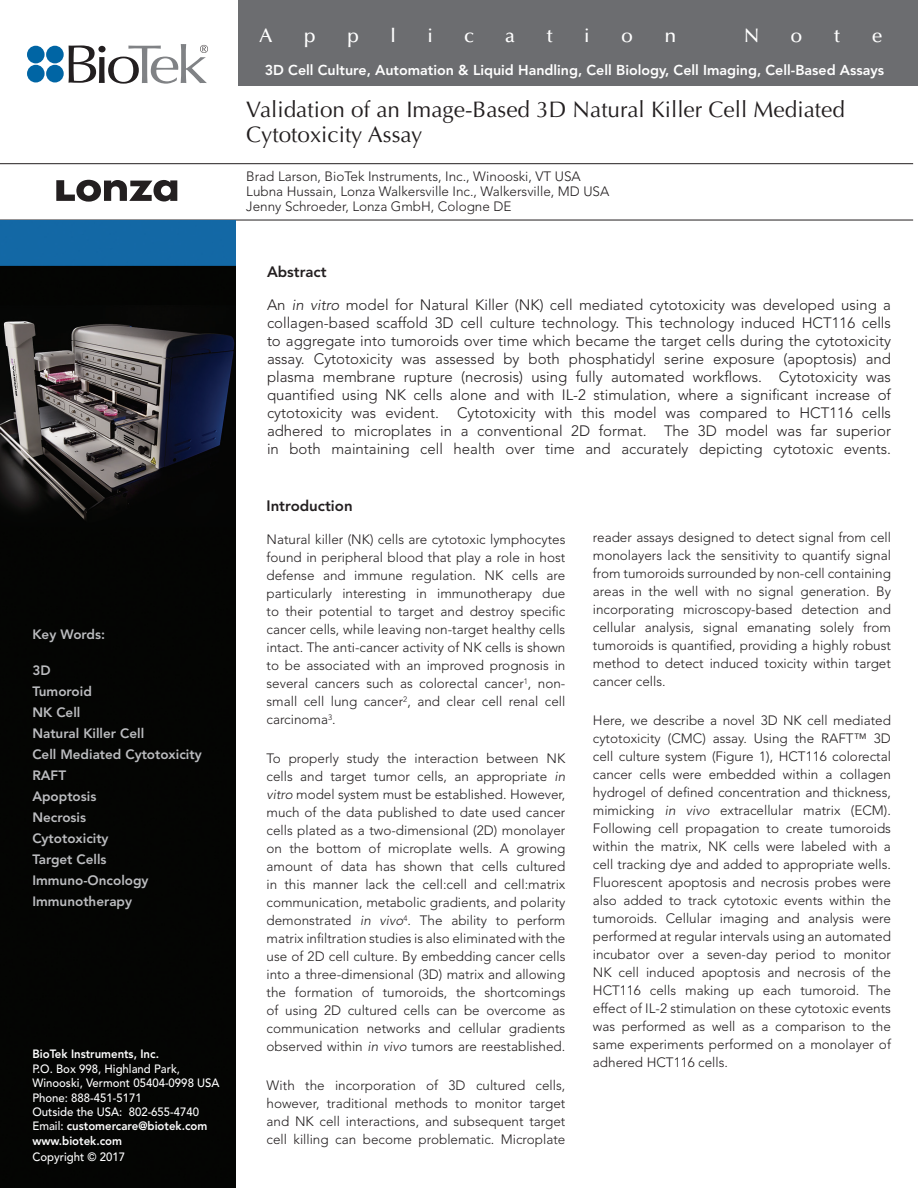
<style>
.page{position:relative;width:918px;height:1188px;background:#fff}
.page>*{position:absolute;margin:0;border:0;box-sizing:border-box;transform-origin:0 0}
.t1{font:22.5px/24.8px "Optima LT Std";color:#231f20}
.t2{font:500 19.5px "Optima LT Std";color:#fff}
.t3{font:300 15px/18px "Avenir LT Std";color:#231f20;text-align:justify}
.t4{font:800 15px "Avenir LT Std";color:#231f20}
.t5{font:800 14.25px "Avenir LT Std";color:#fff}
.t6{font:300 13.5px/18px "Avenir LT Std";color:#231f20;text-align:justify}
.t7{font:800 13.5px/21px "Avenir LT Std";color:#bcbdc0}
.t8{font:500 12px/14.4px "Avenir LT Std";color:#fff;scale:.95 1}
.t9{font:800 12px "Avenir LT Std";color:#fff;scale:.95 1}
.s1{font-weight:800}
.s2{font-style:italic}
</style>
<div class="page">
<div style="left:238px;top:0;width:680px;height:85px;background:#6c6d70"></div>
<hr style="left:0;top:220px;width:913px;height:1px;background:#231f20">
<hr style="left:0;top:163px;width:913px;height:1px;background:#231f20">
<img style="left:0;top:220px;width:236px;height:968px">
<svg style="left:69px;top:44px;width:139px;height:40px"></svg>
<div style="left:27px;top:46px;width:18px;height:17px;background:#0065a4;border-radius:50%"></div>
<div style="left:27px;top:65px;width:18px;height:17px;background:#0065a4;border-radius:50%"></div>
<div style="left:46px;top:46px;width:18px;height:17px;background:#0065a4;border-radius:50%"></div>
<div style="left:46px;top:65px;width:18px;height:17px;background:#0065a4;border-radius:50%"></div>
<svg style="left:56px;top:180px;width:121px;height:22px"></svg>
<p class="t7" style="left:32px;top:624px;width:74px">Key Words:</p>
<p class="t7" style="left:32px;top:660px;width:171px">3D<br>Tumoroid<br>NK Cell<br>Natural Killer Cell<br>Cell Mediated Cytotoxicity<br>RAFT<br>Apoptosis<br>Necrosis<br>Cytotoxicity<br>Target Cells<br>Immuno-Oncology<br>Immunotherapy</p>
<p class="t9" style="left:32px;top:1047px;width:135px">BioTek Instruments, Inc.</p>
<p class="t8" style="left:32px;top:1062px;width:199px">P.O. Box 998, Highland Park,<br>Winooski, Vermont 05404-0998 USA<br>Phone: 888-451-5171<br>Outside the USA: 802-655-4740<br>Email: <span class="s1">customercare@biotek.com www.biotek.com</span></p>
<p class="t8" style="left:32px;top:1150px;width:99px">Copyright © 2017</p>
<h2 class="t2" style="left:260px;top:25px;width:15px">A</h2>
<h2 class="t2" style="left:304px;top:25px;width:13px">p</h2>
<h2 class="t2" style="left:347px;top:25px;width:13px">p</h2>
<h2 class="t2" style="left:391px;top:25px;width:7px">l</h2>
<h2 class="t2" style="left:427px;top:25px;width:7px">i</h2>
<h2 class="t2" style="left:464px;top:25px;width:11px">c</h2>
<h2 class="t2" style="left:505px;top:25px;width:11px">a</h2>
<h2 class="t2" style="left:546px;top:25px;width:8px">t</h2>
<h2 class="t2" style="left:584px;top:25px;width:7px">i</h2>
<h2 class="t2" style="left:621px;top:25px;width:13px">o</h2>
<h2 class="t2" style="left:664px;top:25px;width:13px">n</h2>
<h2 class="t2" style="left:744px;top:25px;width:17px">N</h2>
<h2 class="t2" style="left:791px;top:25px;width:13px">o</h2>
<h2 class="t2" style="left:834px;top:25px;width:8px">t</h2>
<h2 class="t2" style="left:872px;top:25px;width:12px">e</h2>
<p class="t5" style="left:265px;top:61px;width:621px">3D Cell Culture, Automation &amp; Liquid Handling, Cell Biology, Cell Imaging, Cell-Based Assays</p>
<h1 class="t1" style="left:246px;top:97px;width:600px">Validation of an Image-Based 3D Natural Killer Cell Mediated<br>Cytotoxicity Assay</h1>
<p class="t6" style="left:246px;top:169px;width:365px;line-height:15px;text-align:left">Brad Larson, BioTek Instruments, Inc., Winooski, VT USA<br>Lubna Hussain, Lonza Walkersville Inc., Walkersville, MD USA<br>Jenny Schroeder, Lonza GmbH, Cologne DE</p>
<p class="t4" style="left:267px;top:262px;width:61px">Abstract</p>
<p class="t3" style="left:267px;top:295px;width:626px">An <span class="s2">in vitro</span> model for Natural Killer (NK) cell mediated cytotoxicity was developed using a collagen-based scaffold 3D cell culture technology. This technology induced HCT116 cells to aggregate into tumoroids over time which became the target cells during the cytotoxicity assay. Cytotoxicity was assessed by both phosphatidyl serine exposure (apoptosis) and plasma membrane rupture (necrosis) using fully automated workflows. Cytotoxicity was quantified using NK cells alone and with IL-2 stimulation, where a significant increase of cytotoxicity was evident. Cytotoxicity with this model was compared to HCT116 cells adhered to microplates in a conventional 2D format. The 3D model was far superior in both maintaining cell health over time and accurately depicting cytotoxic events.</p>
<p class="t4" style="left:267px;top:497px;width:88px">Introduction</p>
<p class="t6" style="left:267px;top:531px;width:300px">Natural killer (NK) cells are cytotoxic lymphocytes found in peripheral blood that play a role in host defense and immune regulation. NK cells are particularly interesting in immunotherapy due to their potential to target and destroy specific cancer cells, while leaving non-target healthy cells intact. The anti-cancer activity of NK cells is shown to be associated with an improved prognosis in several cancers such as colorectal cancer<sup>1</sup>, non&shy;small cell lung cancer<sup>2</sup>, and clear cell renal cell carcinoma<sup>3</sup>.</p>
<p class="t6" style="left:267px;top:750px;width:300px">To properly study the interaction between NK cells and target tumor cells, an appropriate <span class="s2">in vitro</span> model system must be established. However, much of the data published to date used cancer cells plated as a two-dimensional (2D) monolayer on the bottom of microplate wells. A growing amount of data has shown that cells cultured in this manner lack the cell:cell and cell:matrix communication, metabolic gradients, and polarity demonstrated <span class="s2">in vivo</span><sup>4</sup>. The ability to perform matrix infiltration studies is also eliminated with the use of 2D cell culture. By embedding cancer cells into a three-dimensional (3D) matrix and allowing the formation of tumoroids, the shortcomings of using 2D cultured cells can be overcome as communication networks and cellular gradients observed within <span class="s2">in vivo</span> tumors are reestablished.</p>
<p class="t6" style="left:267px;top:1077px;width:300px">With the incorporation of 3D cultured cells, however, traditional methods to monitor target and NK cell interactions, and subsequent target cell killing can become problematic. Microplate</p>
<p class="t6" style="left:593px;top:528px;width:300px">reader assays designed to detect signal from cell monolayers lack the sensitivity to quantify signal from tumoroids surrounded by non-cell containing areas in the well with no signal generation. By incorporating microscopy-based detection and cellular analysis, signal emanating solely from tumoroids is quantified, providing a highly robust method to detect induced toxicity within target cancer cells.</p>
<p class="t6" style="left:593px;top:711px;width:300px">Here, we describe a novel 3D NK cell mediated cytotoxicity (CMC) assay. Using the RAFT™ 3D cell culture system (Figure 1), HCT116 colorectal cancer cells were embedded within a collagen hydrogel of defined concentration and thickness, mimicking <span class="s2">in vivo</span> extracellular matrix (ECM).<br>Following cell propagation to create tumoroids within the matrix, NK cells were labeled with a cell tracking dye and added to appropriate wells.<br>Fluorescent apoptosis and necrosis probes were also added to track cytotoxic events within the tumoroids. Cellular imaging and analysis were performed at regular intervals using an automated incubator over a seven-day period to monitor NK cell induced apoptosis and necrosis of the HCT116 cells making up each tumoroid. The effect of IL-2 stimulation on these cytotoxic events was performed as well as a comparison to the same experiments performed on a monolayer of adhered HCT116 cells.</p>
</div>
